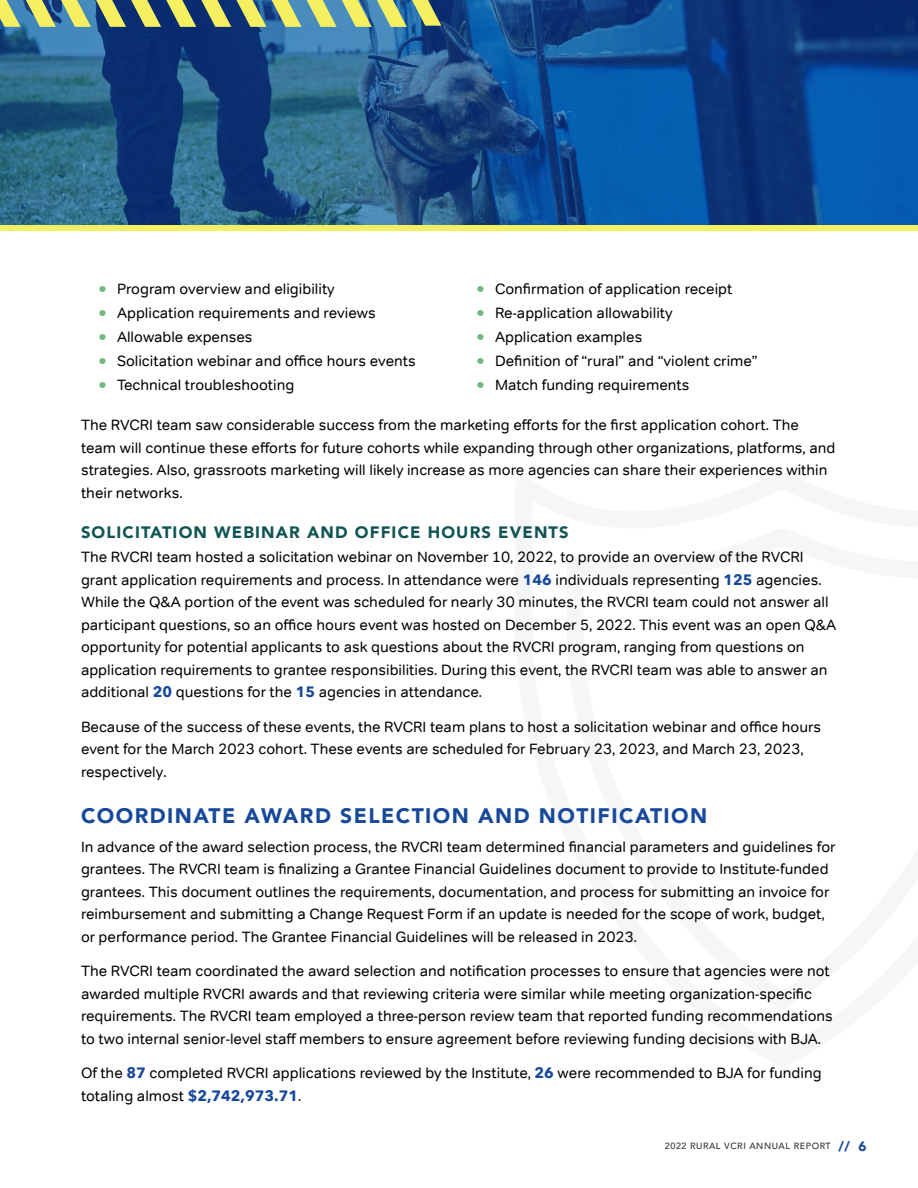
<style>
.page{position:relative;width:918px;height:1188px;background:#fff}
.page>*{position:absolute;margin:0;border:0;box-sizing:border-box;transform-origin:0 0}
.t1{font:900 21px "Avenir";letter-spacing:.07em;color:#17499b}
.t2{font:900 16.5px "Avenir";letter-spacing:.07em;color:#105454}
.t3{font:15px/22.5px "Tondo";color:#000}
.t4{font:500 9px "Avenir";letter-spacing:.06em;color:#333135}
.s1{font-size:25.5px;color:#6eb97e}
.s2{font-family:"Avenir Next";font-weight:700;color:#17499b}
.s3{font-weight:900;font-size:13.5px;color:#17499b}
</style>
<div class="page">
<img style="left:0;top:0;width:918px;height:225px">
<svg style="left:0;top:0;width:266px;height:27px;background:#819676"></svg>
<svg style="left:272px;top:0;width:169px;height:27px;background:#90af8a"></svg>
<svg style="left:516px;top:473px;width:402px;height:593px"></svg>
<svg style="left:566px;top:528px;width:352px;height:485px"></svg>
<div style="left:0;top:225px;width:918px;height:6px;background:#f5ef62"></div>
<p class="t3" style="left:476px;top:278px;width:258px"><span class="s1">•</span> Confirmation of application receipt</p>
<p class="t3" style="left:476px;top:302px;width:199px"><span class="s1">•</span> Re-application allowability</p>
<p class="t3" style="left:476px;top:326px;width:168px"><span class="s1">•</span> Application examples</p>
<p class="t3" style="left:476px;top:350px;width:284px"><span class="s1">•</span> Definition of “rural” and “violent crime”</p>
<p class="t3" style="left:476px;top:374px;width:216px"><span class="s1">•</span> Match funding requirements</p>
<p class="t3" style="left:81px;top:414px;width:756px">The RVCRI team saw considerable success from the marketing efforts for the first application cohort. The team will continue these efforts for future cohorts while expanding through other organizations, platforms, and strategies. Also, grassroots marketing will likely increase as more agencies can share their experiences within their networks.</p>
<p class="t2" style="left:81px;top:519px;width:489px">SOLICITATION WEBINAR AND OFFICE HOURS EVENTS</p>
<p class="t3" style="left:81px;top:546px;width:757px">The RVCRI team hosted a solicitation webinar on November 10, 2022, to provide an overview of the RVCRI grant application requirements and process. In attendance were <span class="s2">146</span> individuals representing <span class="s2">125</span> agencies.<br>While the Q&amp;A portion of the event was scheduled for nearly 30 minutes, the RVCRI team could not answer all participant questions, so an office hours event was hosted on December 5, 2022. This event was an open Q&amp;A opportunity for potential applicants to ask questions about the RVCRI program, ranging from questions on application requirements to grantee responsibilities. During this event, the RVCRI team was able to answer an additional <span class="s2">20</span> questions for the <span class="s2">15</span> agencies in attendance.</p>
<p class="t3" style="left:81px;top:716px;width:742px">Because of the success of these events, the RVCRI team plans to host a solicitation webinar and office hours event for the March 2023 cohort. These events are scheduled for February 23, 2023, and March 23, 2023, respectively.</p>
<h1 class="t1" style="left:81px;top:798px;width:628px">COORDINATE AWARD SELECTION AND NOTIFICATION</h1>
<p class="t3" style="left:81px;top:836px;width:756px">In advance of the award selection process, the RVCRI team determined financial parameters and guidelines for grantees. The RVCRI team is finalizing a Grantee Financial Guidelines document to provide to Institute-funded grantees. This document outlines the requirements, documentation, and process for submitting an invoice for reimbursement and submitting a Change Request Form if an update is needed for the scope of work, budget, or performance period. The Grantee Financial Guidelines will be released in 2023.</p>
<p class="t3" style="left:81px;top:960px;width:753px">The RVCRI team coordinated the award selection and notification processes to ensure that agencies were not awarded multiple RVCRI awards and that reviewing criteria were similar while meeting organization-specific requirements. The RVCRI team employed a three-person review team that reported funding recommendations to two internal senior-level staff members to ensure agreement before reviewing funding decisions with BJA.</p>
<p class="t3" style="left:81px;top:1062px;width:742px">Of the <span class="s2">87</span> completed RVCRI applications reviewed by the Institute, <span class="s2">26</span> were recommended to BJA for funding totaling almost <span class="s2">$2,742,973.71</span>.</p>
<p class="t3" style="left:98px;top:278px;width:239px"><span class="s1">•</span> Program overview and eligibility</p>
<p class="t3" style="left:98px;top:302px;width:280px"><span class="s1">•</span> Application requirements and reviews</p>
<p class="t3" style="left:98px;top:326px;width:157px"><span class="s1">•</span> Allowable expenses</p>
<p class="t3" style="left:98px;top:350px;width:320px"><span class="s1">•</span> Solicitation webinar and office hours events</p>
<p class="t3" style="left:98px;top:374px;width:198px"><span class="s1">•</span> Technical troubleshooting</p>
<p class="t4" style="left:665px;top:1138px;width:203px">2022 RURAL VCRI ANNUAL REPORT <span class="s3">// 6</span></p>
</div>
